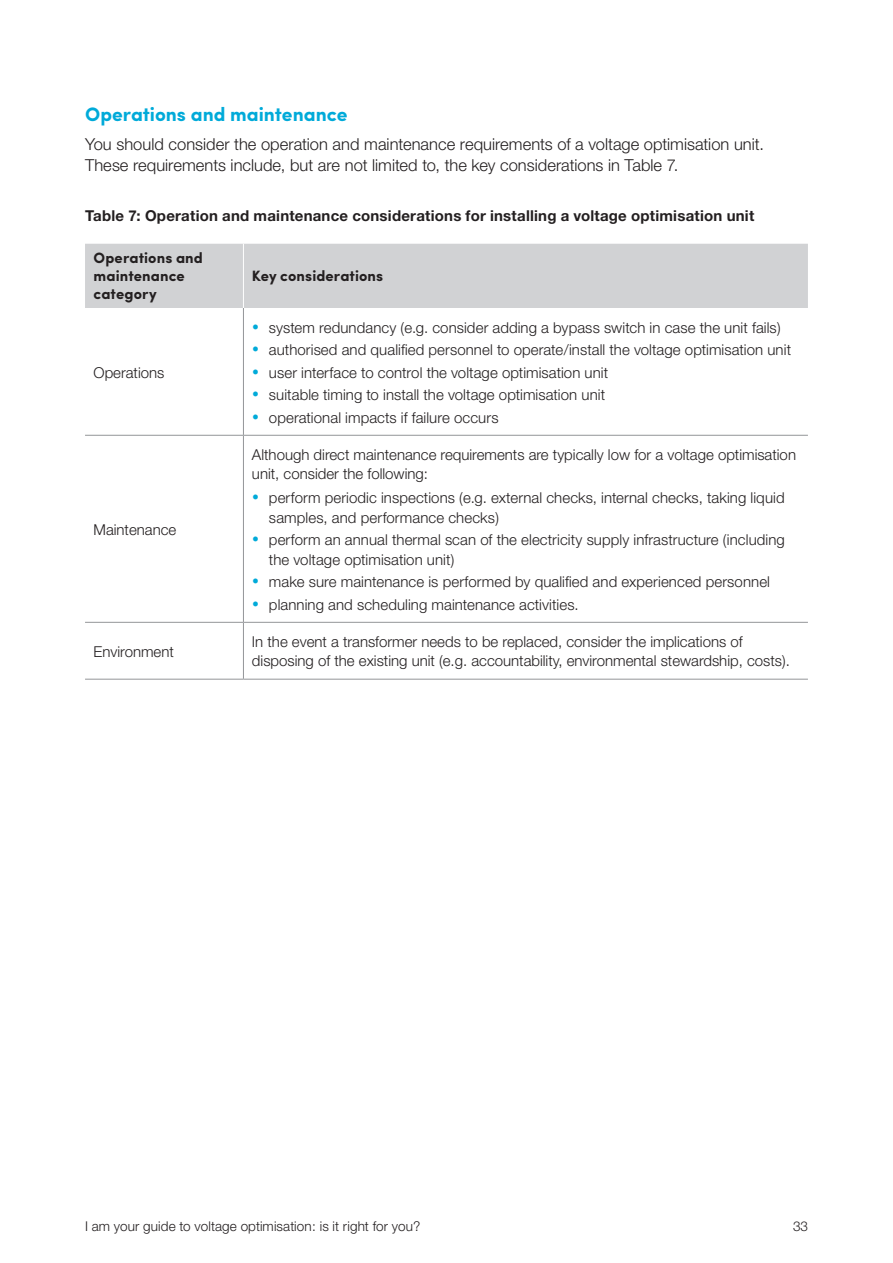
<style>
.page{position:relative;width:893px;height:1263px;background:#fff}
.page>*{position:absolute;margin:0;border:0;box-sizing:border-box;transform-origin:0 0}
.Heading_level_4{font:700 19.5px "Sofia Pro";color:#00aad9}
.BODY_TEXT{font:300 16.5px/21px "Helvetica Neue";color:#231f20}
.Table_text{font:300 15px/19.5px "Helvetica Neue";letter-spacing:.005em;color:#231f20}
.Table_caption{font:700 15px "Helvetica Neue";letter-spacing:.015em;color:#231f20}
.Table_header{font:700 15px/18px "Sofia Pro";letter-spacing:.005em;color:#231f20}
.t1{font:300 13.5px "Helvetica Neue";letter-spacing:.01em;color:#231f20}
</style>
<div class="page">
<div style="left:85px;top:244px;width:723px;height:64px;background:#d1d2d4"></div>
<hr style="left:243px;top:308px;width:1px;height:127px;background:#939598">
<hr style="left:85px;top:435px;width:158px;height:1px;background:#939598">
<hr style="left:243px;top:435px;width:565px;height:1px;background:#939598">
<hr style="left:243px;top:436px;width:1px;height:186px;background:#939598">
<hr style="left:85px;top:622px;width:158px;height:1px;background:#939598">
<hr style="left:243px;top:622px;width:565px;height:1px;background:#939598">
<hr style="left:243px;top:623px;width:1px;height:56px;background:#939598">
<hr style="left:85px;top:679px;width:158px;height:1px;background:#939598">
<hr style="left:243px;top:679px;width:565px;height:1px;background:#939598">
<hr style="left:243px;top:244px;width:1px;height:64px;background:#fff">
<p class="Heading_level_4" style="left:85px;top:99px;width:264px">Operations and maintenance</p>
<p class="BODY_TEXT" style="left:85px;top:134px;width:680px">You should consider the operation and maintenance requirements of a voltage optimisation unit.<br>These requirements include, but are not limited to, the key considerations in Table 7.</p>
<p class="Table_caption" style="left:85px;top:206px;width:671px">Table 7: Operation and maintenance considerations for installing a voltage optimisation unit</p>
<p class="Table_header" style="left:94px;top:248px;width:111px">Operations and maintenance category</p>
<p class="Table_header" style="left:252px;top:266px;width:133px">Key considerations</p>
<p class="Table_text" style="left:94px;top:362px;width:72px">Operations</p>
<p class="Table_text" style="left:94px;top:519px;width:84px">Maintenance</p>
<p class="Table_text" style="left:269px;top:317px;width:513px">system redundancy (e.g. consider adding a bypass switch in case the unit fails)</p>
<p class="Table_text" style="left:269px;top:340px;width:524px">authorised and qualified personnel to operate/install the voltage optimisation unit</p>
<p class="Table_text" style="left:269px;top:362px;width:341px">user interface to control the voltage optimisation unit</p>
<p class="Table_text" style="left:269px;top:385px;width:338px">suitable timing to install the voltage optimisation unit</p>
<p class="Table_text" style="left:269px;top:407px;width:231px">operational impacts if failure occurs</p>
<p class="Table_text" style="left:252px;top:444px;width:546px">Although direct maintenance requirements are typically low for a voltage optimisation unit, consider the following:</p>
<p class="Table_text" style="left:269px;top:488px;width:517px">perform periodic inspections (e.g. external checks, internal checks, taking liquid samples, and performance checks)</p>
<p class="Table_text" style="left:269px;top:530px;width:517px">perform an annual thermal scan of the electricity supply infrastructure (including the voltage optimisation unit)</p>
<p class="Table_text" style="left:269px;top:572px;width:503px">make sure maintenance is performed by qualified and experienced personnel</p>
<p class="Table_text" style="left:269px;top:594px;width:311px">planning and scheduling maintenance activities.</p>
<p class="Table_text" style="left:94px;top:641px;width:82px">Environment</p>
<p class="Table_text" style="left:252px;top:631px;width:539px">In the event a transformer needs to be replaced, consider the implications of disposing of the existing unit (e.g. accountability, environmental stewardship, costs).</p>
<p class="t1" style="left:85px;top:1218px;width:337px">I am your guide to voltage optimisation: is it right for you?</p>
<p class="t1" style="left:793px;top:1218px;width:17px">33</p>
</div>
